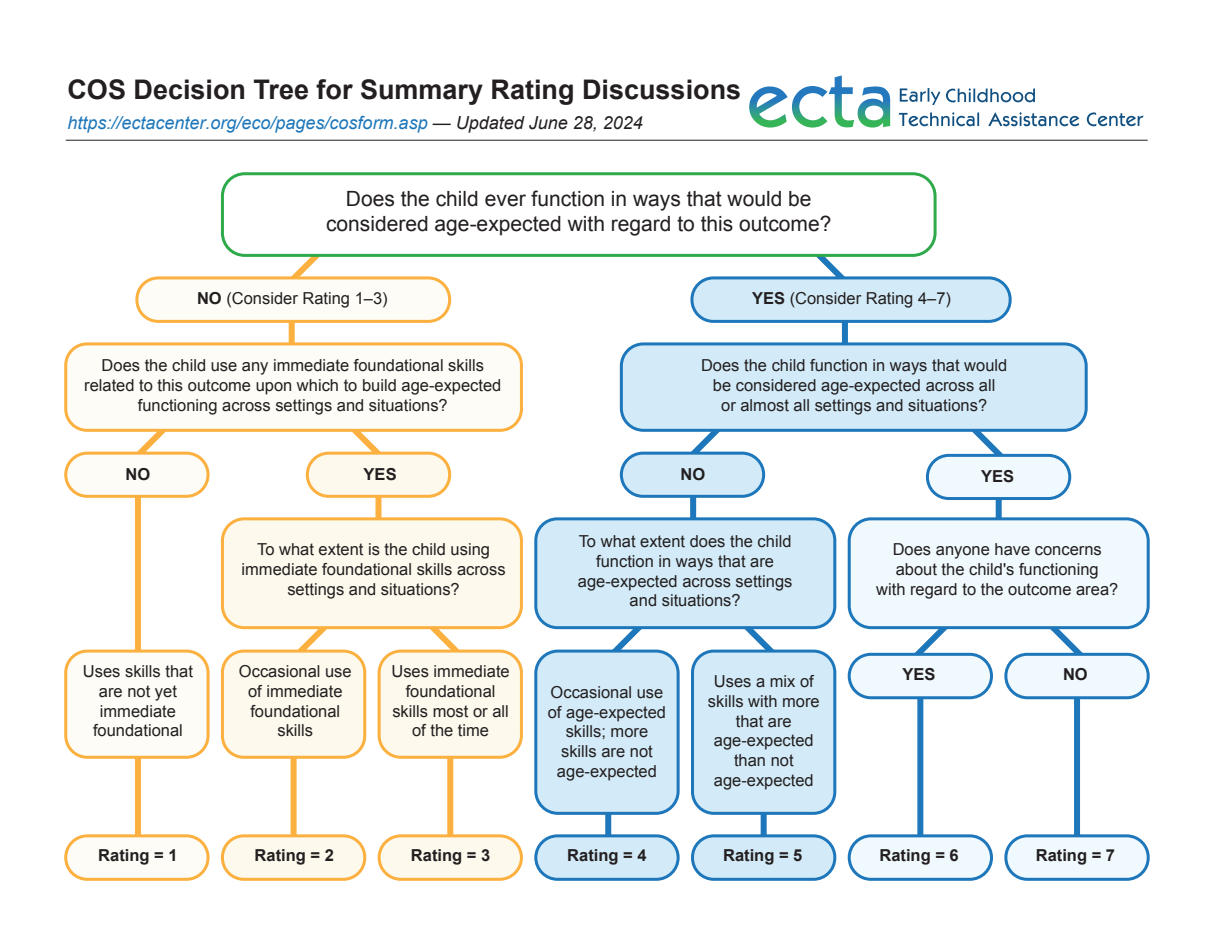
<style>
.page{position:relative;width:1215px;height:945px;background:#fff}
.page>*{position:absolute;margin:0;border:0;box-sizing:border-box;transform-origin:0 0}
.t1{font:700 27px "Arial";color:#231f20}
.t2{font:21px/25.2px "Arial";color:#231f20;text-align:center}
.t3{font:italic 18px "Arial";color:#1e77ba}
.t4{font:16.5px/19.8px "Arial";color:#231f20;text-align:center}
.t5{font:700 16.5px "Arial";color:#231f20}
.s1{color:#231f20}
.s2{font-weight:700}
</style>
<div class="page">
<div style="left:842px;top:300px;width:6px;height:86px;background:#1e77ba"></div>
<div style="left:135px;top:473px;width:6px;height:382px;background:#fbb03f"></div>
<div style="left:996px;top:473px;width:6px;height:107px;background:#1e77ba"></div>
<div style="left:375px;top:475px;width:6px;height:98px;background:#fbb03f"></div>
<div style="left:690px;top:471px;width:6px;height:105px;background:#1e77ba"></div>
<div style="left:447px;top:732px;width:6px;height:123px;background:#fbb03f"></div>
<div style="left:605px;top:724px;width:6px;height:131px;background:#1e77ba"></div>
<div style="left:761px;top:724px;width:6px;height:131px;background:#1e77ba"></div>
<div style="left:917px;top:696px;width:6px;height:159px;background:#1e77ba"></div>
<div style="left:1074px;top:696px;width:6px;height:159px;background:#1e77ba"></div>
<svg style="left:272px;top:629px;width:213px;height:50px"></svg>
<svg style="left:587px;top:629px;width:212px;height:38px"></svg>
<svg style="left:893px;top:629px;width:212px;height:41px"></svg>
<svg style="left:107px;top:432px;width:99px;height:54px"></svg>
<svg style="left:305px;top:432px;width:106px;height:50px"></svg>
<svg style="left:661px;top:432px;width:105px;height:50px"></svg>
<svg style="left:925px;top:432px;width:106px;height:52px"></svg>
<svg style="left:292px;top:257px;width:28px;height:19px"></svg>
<svg style="left:816px;top:257px;width:28px;height:19px"></svg>
<div style="left:289px;top:300px;width:6px;height:86px;background:#fbb03f"></div>
<div style="left:291px;top:732px;width:6px;height:123px;background:#fbb03f"></div>
<div style="left:379px;top:651px;width:142px;height:106px;background:#fef9ed;border-radius:22px"></div>
<div style="left:378px;top:650px;width:145px;height:109px;border:3px solid #fbb03f;border-radius:22px"></div>
<div style="left:536px;top:651px;width:142px;height:162px;background:#d3ebf8;border-radius:22px"></div>
<div style="left:534px;top:650px;width:146px;height:165px;border:3px solid #1e77ba;border-radius:22px"></div>
<div style="left:66px;top:651px;width:142px;height:106px;background:#fefcf7;border-radius:22px"></div>
<div style="left:64px;top:650px;width:146px;height:109px;border:3px solid #fbb03f;border-radius:22px"></div>
<div style="left:222px;top:651px;width:143px;height:106px;background:#fef9ed;border-radius:21px"></div>
<div style="left:221px;top:650px;width:145px;height:109px;border:3px solid #fbb03f;border-radius:21px"></div>
<div style="left:693px;top:651px;width:142px;height:162px;background:#d3ebf8;border-radius:21px"></div>
<div style="left:691px;top:650px;width:145px;height:165px;border:3px solid #1e77ba;border-radius:21px"></div>
<div style="left:221px;top:172px;width:716px;height:85px;border:3px solid #2eaa4b;border-radius:22px"></div>
<div style="left:66px;top:344px;width:455px;height:86px;background:#fefcf7;border-radius:21px"></div>
<div style="left:64px;top:342px;width:459px;height:90px;border:3px solid #fbb03f;border-radius:21px"></div>
<div style="left:621px;top:344px;width:465px;height:86px;background:#d3ebf8;border-radius:22px"></div>
<div style="left:620px;top:342px;width:468px;height:90px;border:3px solid #1e77ba;border-radius:22px"></div>
<div style="left:379px;top:836px;width:142px;height:43px;background:#fef9ed;border-radius:22px"></div>
<div style="left:378px;top:834px;width:145px;height:47px;border:3px solid #fbb03f;border-radius:22px"></div>
<div style="left:536px;top:836px;width:142px;height:43px;background:#d3ebf8;border-radius:22px"></div>
<div style="left:534px;top:834px;width:146px;height:47px;border:3px solid #1e77ba;border-radius:22px"></div>
<div style="left:66px;top:836px;width:142px;height:43px;background:#fefcf7;border-radius:22px"></div>
<div style="left:64px;top:834px;width:146px;height:47px;border:3px solid #fbb03f;border-radius:22px"></div>
<div style="left:222px;top:836px;width:143px;height:43px;background:#fef9ed;border-radius:21px"></div>
<div style="left:221px;top:834px;width:145px;height:47px;border:3px solid #fbb03f;border-radius:21px"></div>
<div style="left:1006px;top:836px;width:142px;height:43px;background:#f0f9fd;border-radius:21px"></div>
<div style="left:1004px;top:834px;width:146px;height:47px;border:3px solid #1e77ba;border-radius:21px"></div>
<div style="left:693px;top:836px;width:142px;height:43px;background:#d3ebf8;border-radius:21px"></div>
<div style="left:691px;top:834px;width:145px;height:47px;border:3px solid #1e77ba;border-radius:21px"></div>
<div style="left:849px;top:836px;width:143px;height:43px;background:#f0f9fd;border-radius:22px"></div>
<div style="left:848px;top:834px;width:145px;height:47px;border:3px solid #1e77ba;border-radius:22px"></div>
<div style="left:66px;top:453px;width:142px;height:43px;background:#fefcf7;border-radius:22px"></div>
<div style="left:64px;top:452px;width:146px;height:46px;border:3px solid #fbb03f;border-radius:22px"></div>
<div style="left:307px;top:453px;width:143px;height:43px;background:#fef9ed;border-radius:21px"></div>
<div style="left:306px;top:452px;width:145px;height:46px;border:3px solid #fbb03f;border-radius:21px"></div>
<div style="left:621px;top:453px;width:143px;height:43px;background:#d3ebf8;border-radius:22px"></div>
<div style="left:620px;top:452px;width:145px;height:46px;border:3px solid #1e77ba;border-radius:22px"></div>
<div style="left:927px;top:455px;width:143px;height:44px;background:#f0f9fd;border-radius:21px"></div>
<div style="left:926px;top:454px;width:145px;height:46px;border:3px solid #1e77ba;border-radius:21px"></div>
<div style="left:536px;top:519px;width:299px;height:109px;background:#d3ebf8;border-radius:21px"></div>
<div style="left:534px;top:517px;width:302px;height:112px;border:3px solid #1e77ba;border-radius:21px"></div>
<div style="left:222px;top:519px;width:299px;height:109px;background:#fef9ed;border-radius:22px"></div>
<div style="left:221px;top:517px;width:302px;height:112px;border:3px solid #fbb03f;border-radius:22px"></div>
<div style="left:849px;top:519px;width:299px;height:109px;background:#f0f9fd;border-radius:22px"></div>
<div style="left:848px;top:517px;width:302px;height:112px;border:3px solid #1e77ba;border-radius:22px"></div>
<div style="left:692px;top:278px;width:318px;height:43px;background:#d3ebf8;border-radius:21px"></div>
<div style="left:690px;top:276px;width:322px;height:47px;border:3px solid #1e77ba;border-radius:21px"></div>
<hr style="left:66px;top:140px;width:1082px;height:1px;background:#231f20">
<div style="left:1006px;top:654px;width:142px;height:44px;background:#f0f9fd;border-radius:21px"></div>
<div style="left:1004px;top:653px;width:146px;height:46px;border:3px solid #1e77ba;border-radius:21px"></div>
<div style="left:849px;top:654px;width:143px;height:44px;background:#f0f9fd;border-radius:22px"></div>
<div style="left:848px;top:653px;width:145px;height:46px;border:3px solid #1e77ba;border-radius:22px"></div>
<div style="left:137px;top:278px;width:313px;height:43px;background:#fefcf7;border-radius:21px"></div>
<div style="left:135px;top:276px;width:316px;height:47px;border:3px solid #fbb03f;border-radius:21px"></div>
<svg style="left:749px;top:75px;width:141px;height:53px"></svg>
<svg style="left:900px;top:88px;width:40px;height:17px"></svg>
<svg style="left:946px;top:88px;width:89px;height:14px"></svg>
<svg style="left:899px;top:112px;width:80px;height:14px"></svg>
<svg style="left:988px;top:112px;width:91px;height:14px"></svg>
<svg style="left:1087px;top:112px;width:57px;height:14px"></svg>
<p class="t1" style="left:68px;top:72px;width:675px">COS Decision Tree for Summary Rating Discussions</p>
<p class="t3" style="left:68px;top:111px;width:577px">https://ectacenter.org/eco/pages/cosform.asp <span class="s1">— Updated June 28, 2024</span></p>
<h2 class="t2" style="left:326px;top:186px;width:507px">Does the child ever function in ways that would be considered age-expected with regard to this outcome?</h2>
<h3 class="t4" style="left:197px;top:289px;width:192px"><span class="s2">NO</span> (Consider Rating 1–3)</h3>
<h3 class="t4" style="left:752px;top:289px;width:200px"><span class="s2">YES</span> (Consider Rating 4–7)</h3>
<p class="t4" style="left:84px;top:356px;width:419px">Does the child use any immediate foundational skills related to this outcome upon which to build age-expected functioning across settings and situations?</p>
<p class="t4" style="left:701px;top:356px;width:308px">Does the child function in ways that would be considered age-expected across all<br>or almost all settings and situations?</p>
<h4 class="t5" style="left:126px;top:464px;width:26px">NO</h4>
<h4 class="t5" style="left:364px;top:464px;width:35px">YES</h4>
<h4 class="t5" style="left:681px;top:464px;width:26px">NO</h4>
<h4 class="t5" style="left:981px;top:466px;width:35px">YES</h4>
<p class="t4" style="left:242px;top:540px;width:266px">To what extent is the child using immediate foundational skills across settings and situations?</p>
<p class="t4" style="left:578px;top:532px;width:216px">To what extent does the child function in ways that are age-expected across settings and situations?</p>
<p class="t4" style="left:876px;top:539px;width:244px">Does anyone have concerns about the child's functioning<br>with regard to the outcome area?</p>
<h5 class="t4" style="left:83px;top:662px;width:112px">Uses skills that are not yet immediate foundational</h5>
<h5 class="t4" style="left:239px;top:662px;width:114px">Occasional use of immediate foundational skills</h5>
<p class="t4" style="left:391px;top:662px;width:120px">Uses immediate foundational skills most or all of the time</p>
<h5 class="t4" style="left:548px;top:682px;width:120px">Occasional use of age-expected skills; more skills are not age-expected</h5>
<h5 class="t4" style="left:708px;top:671px;width:113px">Uses a mix of skills with more that are age-expected than not age-expected</h5>
<h5 class="t5" style="left:903px;top:663px;width:35px">YES</h5>
<h5 class="t5" style="left:1063px;top:663px;width:26px">NO</h5>
<p class="t5" style="left:98px;top:844px;width:81px">Rating = 1</p>
<p class="t5" style="left:255px;top:844px;width:81px">Rating = 2</p>
<p class="t5" style="left:411px;top:844px;width:81px">Rating = 3</p>
<p class="t5" style="left:567px;top:844px;width:81px">Rating = 4</p>
<p class="t5" style="left:723px;top:844px;width:81px">Rating = 5</p>
<p class="t5" style="left:879px;top:844px;width:81px">Rating = 6</p>
<p class="t5" style="left:1036px;top:844px;width:81px">Rating = 7</p>
</div>
